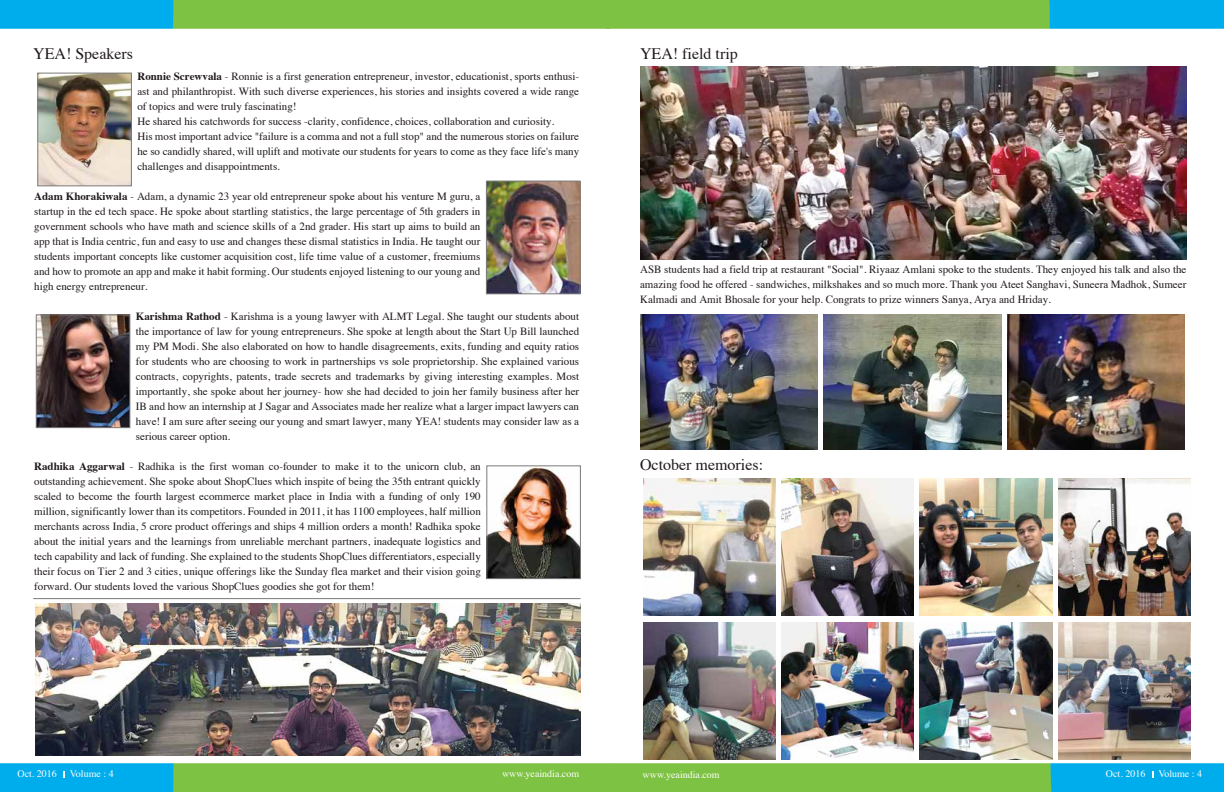
<style>
.page{position:relative;width:1224px;height:792px;background:#fff}
.page>*{position:absolute;margin:0;border:0;box-sizing:border-box;transform-origin:0 0}
.t1{font:16px "Times";color:#20191b}
.t2{font:11px/15px "Times";color:#20191b;text-align:justify}
.t3{font:10px "Times";color:#fffefe}
.s1{font-weight:700}
</style>
<div class="page">
<svg style="left:0;top:0;width:1224px;height:29px;background:#5bbc72"></svg>
<img style="left:640px;top:66px;width:546px;height:194px">
<img style="left:640px;top:314px;width:178px;height:135px">
<img style="left:824px;top:314px;width:177px;height:135px">
<img style="left:1007px;top:314px;width:178px;height:135px">
<img style="left:488px;top:183px;width:91px;height:109px">
<div style="left:486px;top:181px;width:95px;height:113px;border:1px solid #7c7a7b"></div>
<img style="left:38px;top:316px;width:90px;height:110px">
<div style="left:36px;top:314px;width:94px;height:114px;border:1px solid #7c7a7b"></div>
<img style="left:488px;top:467px;width:91px;height:110px">
<div style="left:486px;top:465px;width:95px;height:114px;border:1px solid #7c7a7b"></div>
<img style="left:39px;top:75px;width:91px;height:109px">
<div style="left:37px;top:73px;width:95px;height:113px;border:1px solid #7c7a7b"></div>
<img style="left:643px;top:478px;width:133px;height:138px">
<img style="left:782px;top:478px;width:132px;height:137px">
<img style="left:920px;top:478px;width:132px;height:137px">
<img style="left:1058px;top:478px;width:132px;height:138px">
<img style="left:643px;top:622px;width:133px;height:137px">
<img style="left:782px;top:622px;width:132px;height:137px">
<img style="left:920px;top:622px;width:132px;height:137px">
<img style="left:1058px;top:622px;width:132px;height:137px">
<img style="left:35px;top:603px;width:545px;height:153px">
<hr style="left:33px;top:598px;width:548px;height:1px;background:#7c7a7b">
<svg style="left:0;top:763px;width:1224px;height:29px;background:#5cbc73"></svg>
<h1 class="t1" style="left:33px;top:39px;width:101px">YEA! Speakers</h1>
<h1 class="t1" style="left:640px;top:39px;width:99px">YEA! field trip</h1>
<p class="t2" style="left:137px;top:68px;width:443px;text-align:left"><span class="s1">Ronnie Screwvala</span> - Ronnie is a first generation entrepreneur, investor, educationist, sports enthusi&shy;ast and philanthropist. With such diverse experiences, his stories and insights covered a wide range of topics and were truly fascinating!<br>He shared his catchwords for success -clarity, confidence, choices, collaboration and curiosity.<br>His most important advice "failure is a comma and not a full stop" and the numerous stories on failure he so candidly shared, will uplift and motivate our students for years to come as they face life's many challenges and disappointments.</p>
<p class="t2" style="left:34px;top:188px;width:448px"><span class="s1">Adam Khorakiwala</span> - Adam, a dynamic 23 year old entrepreneur spoke about his venture M guru, a startup in the ed tech space. He spoke about startling statistics, the large percentage of 5th graders in government schools who have math and science skills of a 2nd grader. His start up aims to build an app that is India centric, fun and easy to use and changes these dismal statistics in India. He taught our students important concepts like customer acquisition cost, life time value of a customer, freemiums and how to promote an app and make it habit forming. Our students enjoyed listening to our young and high energy entrepreneur.</p>
<p class="t2" style="left:136px;top:308px;width:445px"><span class="s1">Karishma Rathod</span> - Karishma is a young lawyer with ALMT Legal. She taught our students about the importance of law for young entrepreneurs. She spoke at length about the Start Up Bill launched my PM Modi. She also elaborated on how to handle disagreements, exits, funding and equity ratios for students who are choosing to work in partnerships vs sole proprietorship. She explained various contracts, copyrights, patents, trade secrets and trademarks by giving interesting examples. Most importantly, she spoke about her journey- how she had decided to join her family business after her IB and how an internship at J Sagar and Associates made her realize what a larger impact lawyers can have! I am sure after seeing our young and smart lawyer, many YEA! students may consider law as a serious career option.</p>
<p class="t2" style="left:34px;top:458px;width:448px"><span class="s1">Radhika Aggarwal</span> - Radhika is the first woman co-founder to make it to the unicorn club, an outstanding achievement. She spoke about ShopClues which inspite of being the 35th entrant quickly scaled to become the fourth largest ecommerce market place in India with a funding of only 190 million, significantly lower than its competitors. Founded in 2011, it has 1100 employees, half million merchants across India, 5 crore product offerings and ships 4 million orders a month! Radhika spoke about the initial years and the learnings from unreliable merchant partners, inadequate logistics and tech capability and lack of funding. She explained to the students ShopClues differentiators, especially their focus on Tier 2 and 3 cities, unique offerings like the Sunday flea market and their vision going forward. Our students loved the various ShopClues goodies she got for them!</p>
<h1 class="t1" style="left:640px;top:450px;width:125px">October memories:</h1>
<p class="t2" style="left:640px;top:261px;width:548px">ASB students had a field trip at restaurant "Social". Riyaaz Amlani spoke to the students. They enjoyed his talk and also the amazing food he offered - sandwiches, milkshakes and so much more. Thank you Ateet Sanghavi, Suneera Madhok, Sumeer Kalmadi and Amit Bhosale for your help. Congrats to prize winners Sanya, Arya and Hriday.</p>
<p class="t3" style="left:17px;top:764px;width:41px">Oct. 2016</p>
<p class="t3" style="left:70px;top:764px;width:45px">Volume : 4</p>
<p class="t3" style="left:1106px;top:764px;width:41px">Oct. 2016</p>
<p class="t3" style="left:1158px;top:764px;width:45px">Volume : 4</p>
<p class="t3" style="left:502px;top:764px;width:79px">www.yeaindia.com</p>
<p class="t3" style="left:643px;top:765px;width:79px">www.yeaindia.com</p>
</div>
